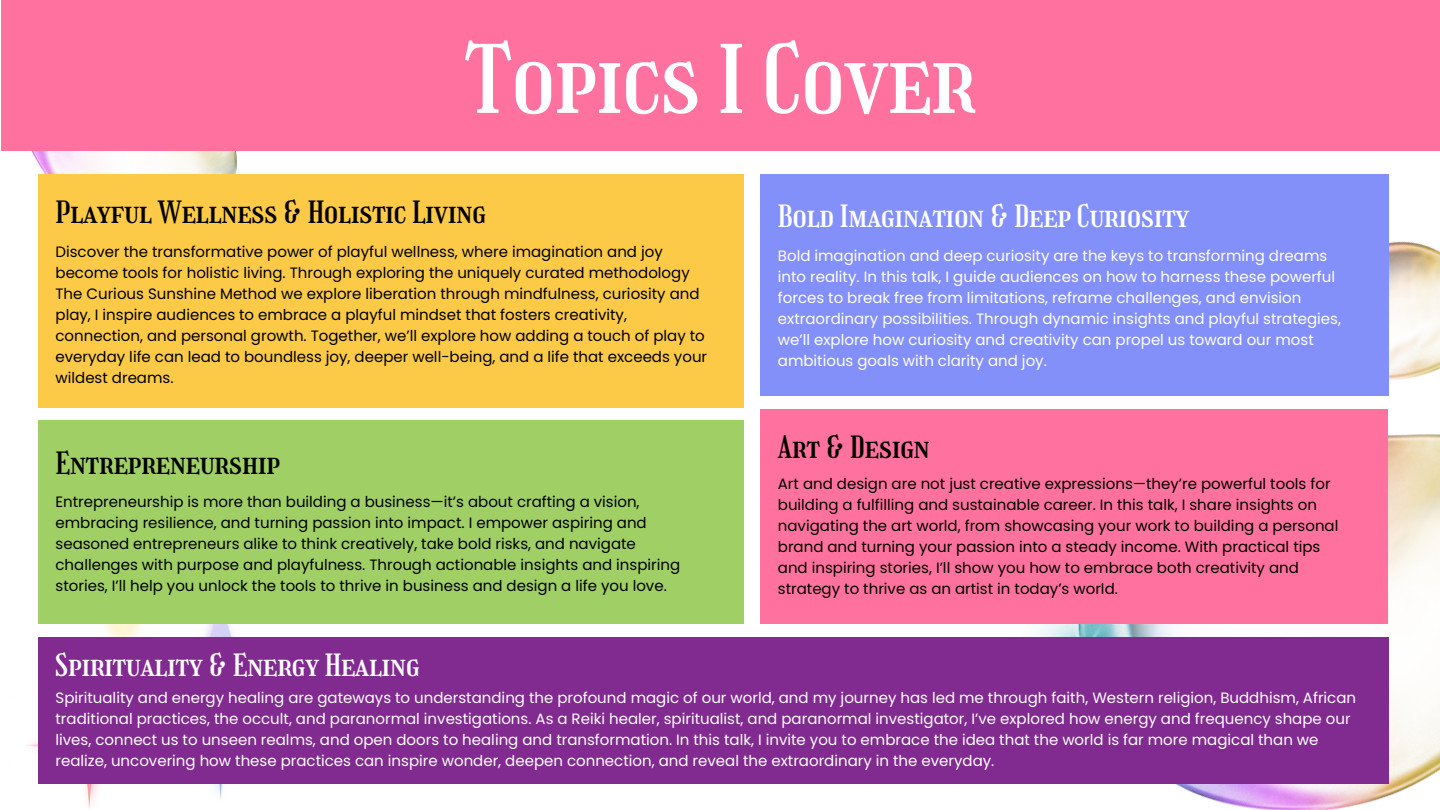
<style>
.page{position:relative;width:1440px;height:810px;background:#fff}
.page>*{position:absolute;margin:0;border:0;box-sizing:border-box;transform-origin:0 0}
.t1{font:92px "Girassol";color:#fff}
.t2{font:30px "Girassol";color:#000}
.t3{font:30px "Girassol";color:#fff}
.t4{font:15px/21px "Poppins";color:#000}
.t5{font:15px/21px "Poppins";color:#fff}
</style>
<div class="page">
<img style="left:1036px;top:174px;width:404px;height:636px">
<div style="left:760px;top:409px;width:628px;height:215px;background:#ff729f"></div>
<img style="left:27px;top:624px;width:206px;height:185px">
<div style="left:38px;top:420px;width:706px;height:204px;background:#a0cf66"></div>
<img style="left:31px;top:151px;width:206px;height:23px">
<div style="left:1px;top:0;width:1439px;height:151px;background:#ff729f"></div>
<div style="left:38px;top:174px;width:706px;height:234px;background:#fcca46"></div>
<div style="left:760px;top:174px;width:628px;height:222px;background:#8390fa"></div>
<div style="left:38px;top:637px;width:1350px;height:147px;background:#812a90"></div>
<p class="t1" style="left:464px;top:26px;width:513px">Topics I Cover</p>
<h1 class="t2" style="left:56px;top:195px;width:432px">Playful Wellness &amp; Holistic Living</h1>
<h2 class="t4" style="left:56px;top:242px;width:653px">Discover the transformative power of playful wellness, where imagination and joy become tools for holistic living. Through exploring the uniquely curated methodology The Curious Sunshine Method we explore liberation through mindfulness, curiosity and play, I inspire audiences to embrace a playful mindset that fosters creativity, connection, and personal growth. Together, we’ll explore how adding a touch of play to everyday life can lead to boundless joy, deeper well-being, and a life that exceeds your wildest dreams.</h2>
<p class="t2" style="left:56px;top:446px;width:226px">Entrepreneurship</p>
<p class="t4" style="left:56px;top:491px;width:626px">Entrepreneurship is more than building a business—it’s about crafting a vision, embracing resilience, and turning passion into impact. I empower aspiring and seasoned entrepreneurs alike to think creatively, take bold risks, and navigate challenges with purpose and playfulness. Through actionable insights and inspiring stories, I’ll help you unlock the tools to thrive in business and design a life you love.</p>
<p class="t3" style="left:56px;top:647px;width:366px">Spirituality &amp; Energy Healing</p>
<p class="t3" style="left:778px;top:199px;width:413px">Bold Imagination &amp; Deep Curiosity</p>
<h2 class="t5" style="left:778px;top:245px;width:565px">Bold imagination and deep curiosity are the keys to transforming dreams into reality. In this talk, I guide audiences on how to harness these powerful forces to break free from limitations, reframe challenges, and envision extraordinary possibilities. Through dynamic insights and playful strategies, we’ll explore how curiosity and creativity can propel us toward our most ambitious goals with clarity and joy.</h2>
<h2 class="t2" style="left:778px;top:429px;width:153px">Art &amp; Design</h2>
<p class="t4" style="left:778px;top:474px;width:562px">Art and design are not just creative expressions—they’re powerful tools for building a fulfilling and sustainable career. In this talk, I share insights on navigating the art world, from showcasing your work to building a personal brand and turning your passion into a steady income. With practical tips and inspiring stories, I’ll show you how to embrace both creativity and strategy to thrive as an artist in today’s world.</p>
<h2 class="t5" style="left:56px;top:687px;width:1302px">Spirituality and energy healing are gateways to understanding the profound magic of our world, and my journey has led me through faith, Western religion, Buddhism, African traditional practices, the occult, and paranormal investigations. As a Reiki healer, spiritualist, and paranormal investigator, I’ve explored how energy and frequency shape our lives, connect us to unseen realms, and open doors to healing and transformation. In this talk, I invite you to embrace the idea that the world is far more magical than we realize, uncovering how these practices can inspire wonder, deepen connection, and reveal the extraordinary in the everyday.</h2>
</div>
